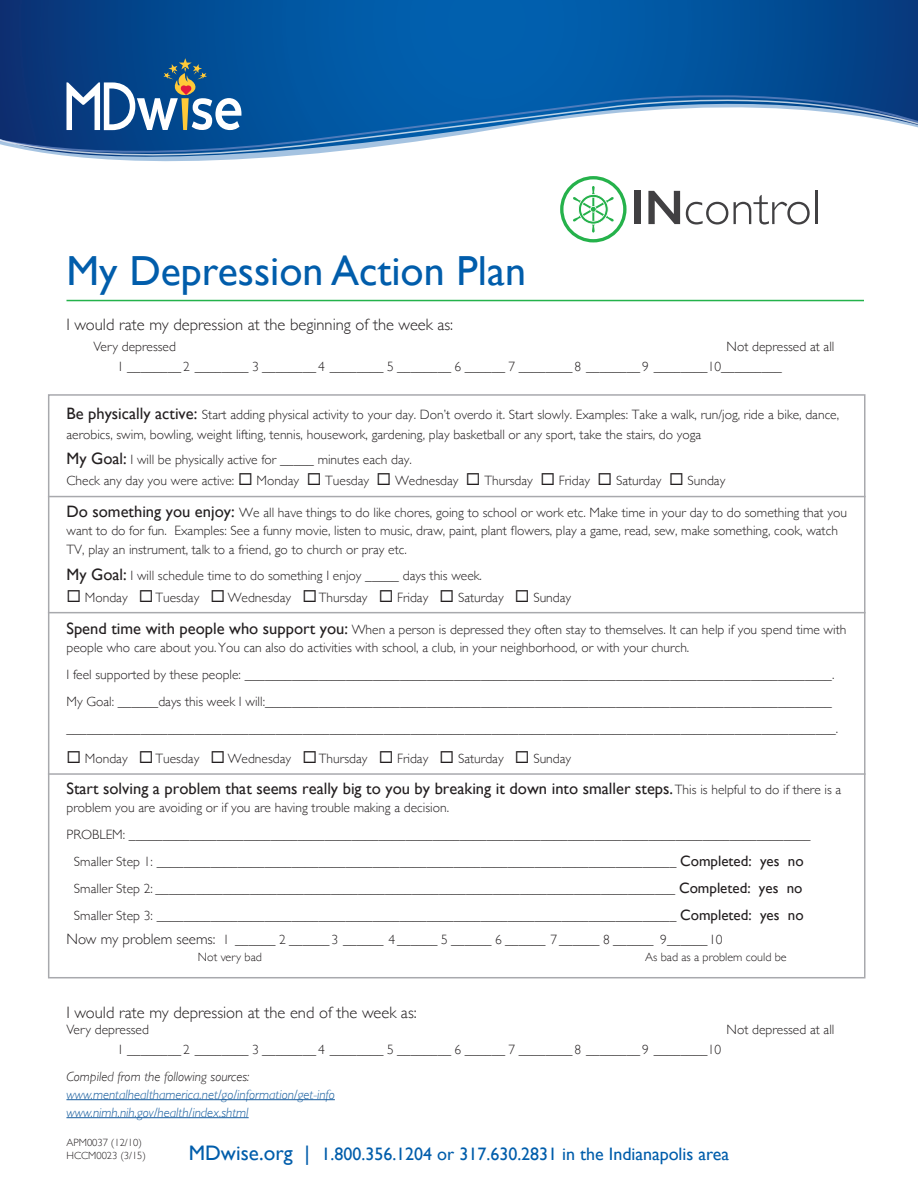
<style>
.page{position:relative;width:918px;height:1188px;background:#fff}
.page>*{position:absolute;margin:0;border:0;box-sizing:border-box;transform-origin:0 0}
.t1{font:42px "Gill Sans";color:#015dab}
.t2{font:18px "Gill Sans";color:#015dab}
.t3{font:16.5px "Gill Sans";color:#231f20}
.t4{font:300 16.5px "Gill Sans";color:#231f20}
.t5{font:300 13.5px/18px "Gill Sans";color:#231f20}
.t6{font:italic 300 13.5px "Gill Sans";color:#175d9e}
.t7{font:italic 300 13.5px "Gill Sans";color:#231f20}
.t8{font:300 12px "Gill Sans";color:#231f20}
.t9{font:300 10.5px "Gill Sans";color:#231f20}
.s1{font-weight:400;font-size:16.5px}
.s2{font-weight:300;font-size:13.5px}
.s3{font-weight:400;font-size:15px}
.s4{font-size:15px}
.s5{font-size:21px}
</style>
<div class="page">
<hr style="left:67px;top:300px;width:797px;height:1px;background:#23b24b">
<div style="left:635px;top:191px;width:6px;height:33px;background:#414042"></div>
<svg style="left:648px;top:191px;width:32px;height:33px"></svg>
<svg style="left:686px;top:202px;width:42px;height:23px"></svg>
<svg style="left:734px;top:195px;width:76px;height:30px"></svg>
<hr style="left:815px;top:191px;width:3px;height:33px;background:#414042">
<svg style="left:560px;top:179px;width:67px;height:63px"></svg>
<svg style="left:0;top:0;width:918px;height:179px"></svg>
<svg style="left:0;top:93px;width:918px;height:5px;background:#07539c"></svg>
<svg style="left:0;top:98px;width:918px;height:59px"></svg>
<svg style="left:67px;top:58px;width:174px;height:72px"></svg>
<hr style="left:66px;top:1099px;width:269px;height:1px;background:#175d9e">
<hr style="left:66px;top:1117px;width:183px;height:1px;background:#175d9e">
<hr style="left:48px;top:496px;width:817px;height:1px;background:#a8a9ad">
<hr style="left:48px;top:612px;width:817px;height:1px;background:#a8a9ad">
<hr style="left:48px;top:773px;width:817px;height:2px;background:#a8a9ad">
<p class="t1" style="left:66px;top:246px;width:461px">My Depression Action Plan</p>
<p class="t4" style="left:66px;top:312px;width:388px">I would rate my depression at the beginning of the week as:</p>
<p class="t5" style="left:93px;top:337px;width:84px">Very depressed</p>
<p class="t5" style="left:727px;top:337px;width:109px">Not depressed at all</p>
<p class="t5" style="left:117px;top:357px;width:666px">1 ________ 2 ________ 3 ________ 4 ________ 5 ________ 6 ______ 7 ________ 8 ________ 9 ________10_________</p>
<p class="t5" style="left:66px;top:404px;width:774px;line-height:19.5px"><span class="s1">Be physically active:</span> Start adding physical activity to your day. Don’t overdo it. Start slowly. Examples: Take a walk, run/jog, ride a bike, dance, aerobics, swim, bowling, weight lifting, tennis, housework, gardening, play basketball or any sport, take the stairs, do yoga</p>
<p class="t5" style="left:66px;top:450px;width:347px"><span class="s1">My Goal:</span> I will be physically active for _____ minutes each day.</p>
<p class="t5" style="left:66px;top:471px;width:660px">Check any day you were active: ◻ Monday ◻ Tuesday ◻ Wednesday ◻ Thursday ◻ Friday ◻ Saturday ◻ Sunday</p>
<p class="t5" style="left:66px;top:503px;width:782px"><span class="s1">Do something you enjoy:</span> We all have things to do like chores, going to school or work etc. Make time in your day to do something that you want to do for fun. Examples: See a funny movie, listen to music, draw, paint, plant flowers, play a game, read, sew, make something, cook, watch</p>
<p class="t5" style="left:66px;top:540px;width:342px">TV, play an instrument, talk to a friend, go to church or pray etc.</p>
<p class="t5" style="left:66px;top:566px;width:417px"><span class="s1">My Goal:</span> I will schedule time to do something I enjoy _____ days this week.</p>
<p class="t5" style="left:66px;top:588px;width:506px">◻ Monday ◻ Tuesday ◻ Wednesday ◻ Thursday ◻ Friday ◻ Saturday ◻ Sunday</p>
<p class="t5" style="left:66px;top:620px;width:781px"><span class="s1">Spend time with people who support you:</span> When a person is depressed they often stay to themselves. It can help if you spend time with people who care about you. You can also do activities with school, a club, in your neighborhood, or with your church.</p>
<p class="t5" style="left:66px;top:665px;width:769px">I feel supported by these people: _______________________________________________________________________________________.</p>
<p class="t5" style="left:66px;top:692px;width:767px">My Goal: ______days this week I will:____________________________________________________________________________________</p>
<p class="t5" style="left:66px;top:719px;width:773px">__________________________________________________________________________________________________________________.</p>
<p class="t5" style="left:66px;top:749px;width:506px">◻ Monday ◻ Tuesday ◻ Wednesday ◻ Thursday ◻ Friday ◻ Saturday ◻ Sunday</p>
<p class="t3" style="left:66px;top:779px;width:776px">Start solving a problem that seems really big to you by breaking it down into smaller steps. <span class="s2">This is helpful to do if there is a</span></p>
<p class="t5" style="left:66px;top:798px;width:384px">problem you are avoiding or if you are having trouble making a decision.</p>
<p class="t5" style="left:66px;top:825px;width:746px">PROBLEM: _____________________________________________________________________________________________________</p>
<p class="t5" style="left:74px;top:852px;width:731px">Smaller Step 1: _____________________________________________________________________________ <span class="s3">Completed: yes no</span></p>
<p class="t5" style="left:74px;top:879px;width:730px">Smaller Step 2: _____________________________________________________________________________ <span class="s3">Completed: yes no</span></p>
<p class="t5" style="left:74px;top:906px;width:731px">Smaller Step 3: _____________________________________________________________________________ <span class="s3">Completed: yes no</span></p>
<p class="t5" style="left:66px;top:930px;width:658px"><span class="s4">Now my problem seems:</span> 1 ______ 2 ______ 3 ______ 4 ______ 5 ______ 6 ______ 7 ______ 8 ______ 9______10</p>
<p class="t8" style="left:198px;top:947px;width:65px">Not very bad</p>
<p class="t8" style="left:645px;top:947px;width:143px">As bad as a problem could be</p>
<p class="t4" style="left:66px;top:999px;width:352px">I would rate my depression at the end of the week as:</p>
<p class="t5" style="left:66px;top:1020px;width:84px">Very depressed</p>
<p class="t5" style="left:727px;top:1020px;width:109px">Not depressed at all</p>
<p class="t5" style="left:117px;top:1040px;width:606px">1 ________ 2 ________ 3 ________ 4 ________ 5 ________ 6 ______ 7 ________ 8 ________ 9 ________10</p>
<p class="t7" style="left:66px;top:1069px;width:185px">Compiled from the following sources:</p>
<p class="t6" style="left:66px;top:1087px;width:270px">www.mentalhealthamerica.net/go/information/get-info</p>
<p class="t6" style="left:66px;top:1105px;width:184px">www.nimh.nih.gov/health/index.shtml</p>
<p class="t9" style="left:66px;top:1135px;width:77px">APM0037 (12/10)</p>
<p class="t9" style="left:66px;top:1147px;width:81px">HCCM0023 (3/15)</p>
<p class="t2" style="left:189px;top:1144px;width:542px"><span class="s5">MDwise.org |</span> 1.800.356.1204 or 317.630.2831 in the Indianapolis area</p>
</div>
